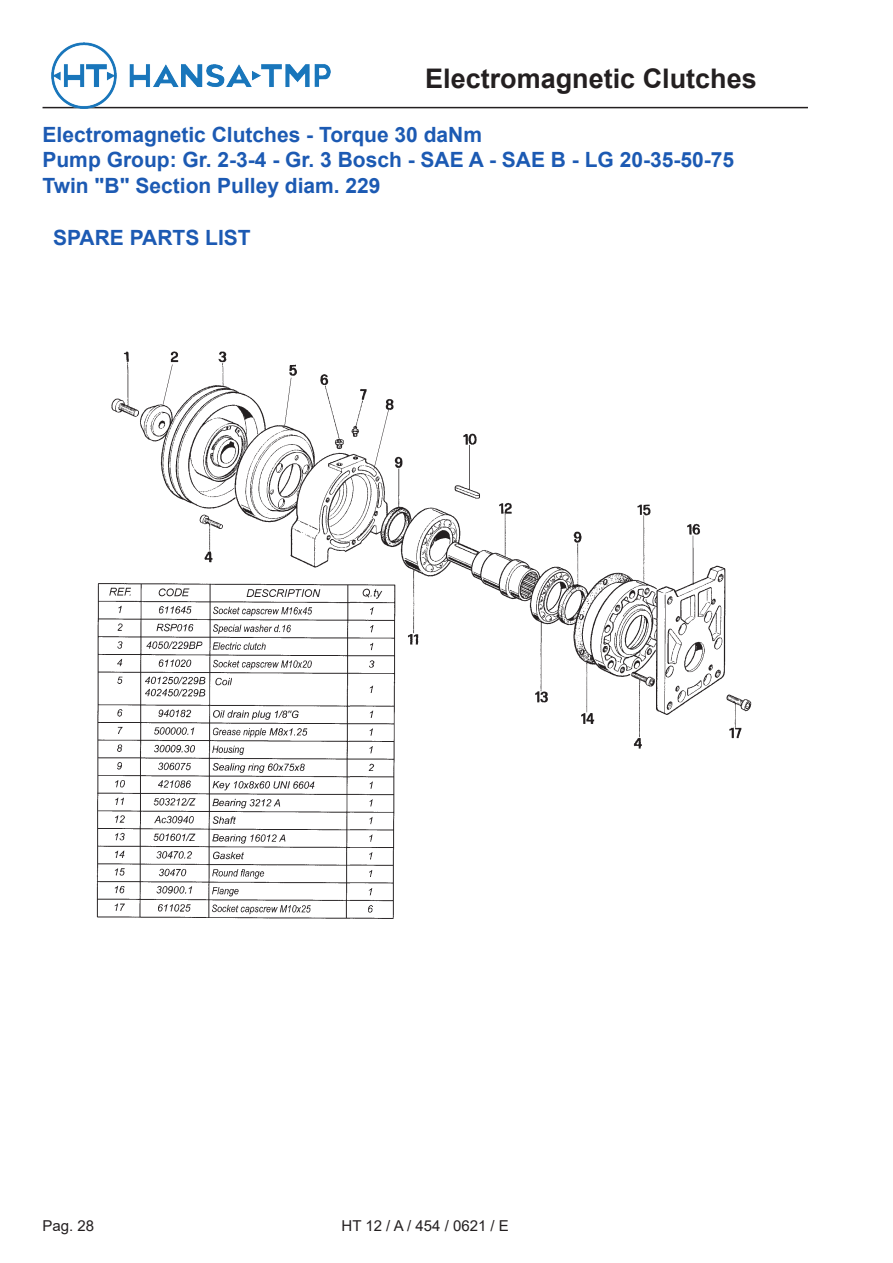
<style>
.page{position:relative;width:893px;height:1263px;background:#fff}
.page>*{position:absolute;margin:0;border:0;box-sizing:border-box;transform-origin:0 0}
.t1{font:700 27px "Arial";color:#231f20}
.t2{font:700 21px "Arial";color:#1c5ab3}
.t3{font:15px "Arial";color:#231f20}
</style>
<div class="page">
<hr style="left:43px;top:107px;width:765px;height:1px;background:#231f20">
<img style="left:52px;top:43px;width:279px;height:65px">
<img style="left:96px;top:351px;width:656px;height:568px">
<p class="t1" style="left:425px;top:60px;width:333px">Electromagnetic Clutches</p>
<p class="t2" style="left:42px;top:119px;width:441px">Electromagnetic Clutches - Torque 30 daNm</p>
<p class="t2" style="left:42px;top:145px;width:693px">Pump Group: Gr. 2-3-4 - Gr. 3 Bosch - SAE A - SAE B - LG 20-35-50-75</p>
<p class="t2" style="left:42px;top:170px;width:340px">Twin "B" Section Pulley diam. 229</p>
<p class="t2" style="left:53px;top:223px;width:199px">SPARE PARTS LIST</p>
<p class="t3" style="left:43px;top:1216px;width:53px">Pag. 28</p>
<p class="t3" style="left:342px;top:1216px;width:169px">HT 12 / A / 454 / 0621 / E</p>
</div>
